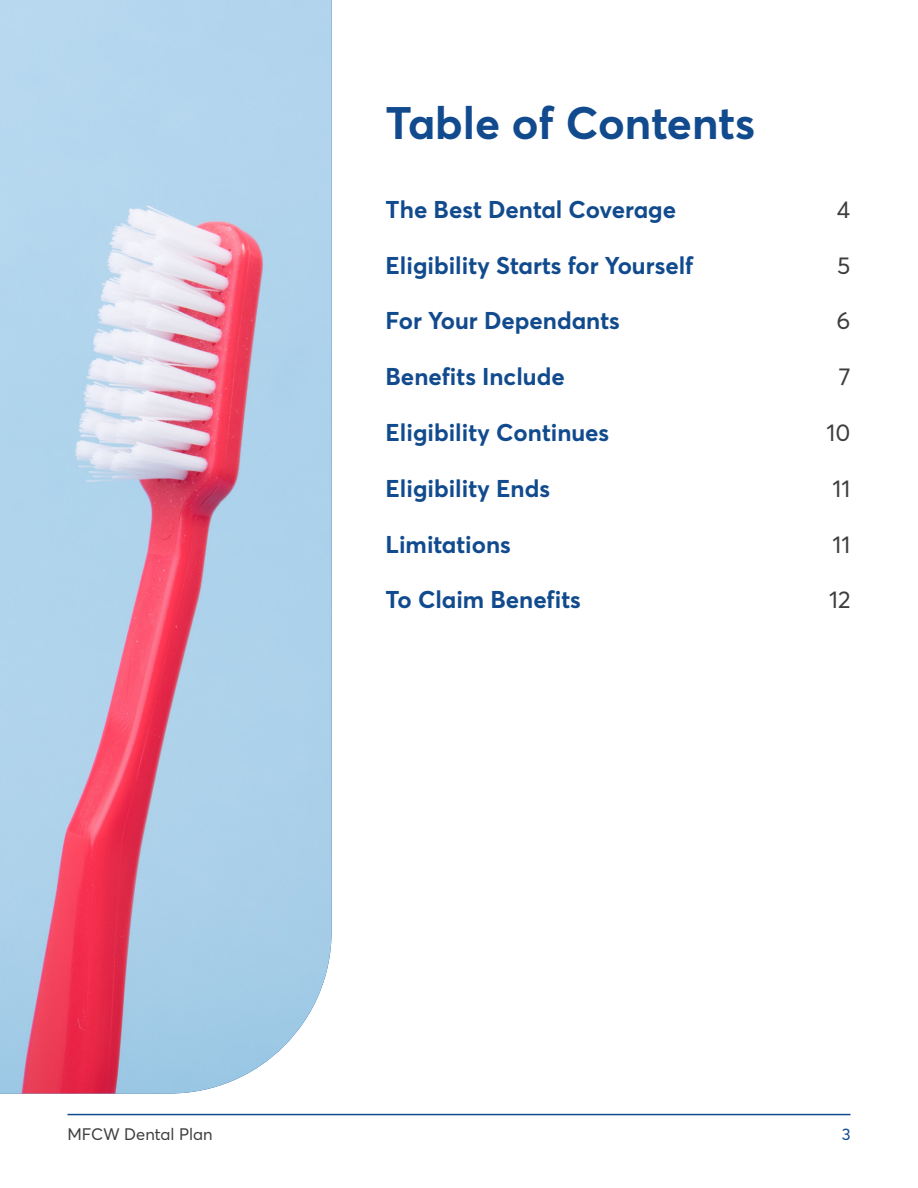
<style>
.page{position:relative;width:918px;height:1188px;background:#fff}
.page>*{position:absolute;margin:0;border:0;box-sizing:border-box;transform-origin:0 0}
.t1{font:700 45px "Averta PE";color:#114b8e}
.t2{font:700 24px "Averta PE";color:#114b8e}
.t3{font:24px "Averta PE";color:#3e3e3f}
.t4{font:16.5px "Averta PE";color:#3e3e3f}
.t5{font:16.5px "Averta PE";color:#114b8e}
</style>
<div class="page">
<img style="left:0;top:0;width:332px;height:1094px">
<hr style="left:68px;top:1114px;width:782px;height:1px;background:#114b8e">
<h1 class="t1" style="left:386px;top:91px;width:371px">Table of Contents</h1>
<h3 class="t2" style="left:386px;top:192px;width:292px">The Best Dental Coverage</h3>
<h3 class="t3" style="left:837px;top:193px;width:15px">4</h3>
<h3 class="t2" style="left:386px;top:248px;width:310px">Eligibility Starts for Yourself</h3>
<h3 class="t3" style="left:837px;top:249px;width:15px">5</h3>
<h3 class="t2" style="left:386px;top:304px;width:236px">For Your Dependants</h3>
<h3 class="t3" style="left:837px;top:304px;width:15px">6</h3>
<h3 class="t2" style="left:386px;top:360px;width:181px">Benefits Include</h3>
<h3 class="t3" style="left:839px;top:360px;width:13px">7</h3>
<h3 class="t2" style="left:386px;top:416px;width:225px">Eligibility Continues</h3>
<h3 class="t3" style="left:827px;top:416px;width:25px">10</h3>
<h3 class="t2" style="left:386px;top:471px;width:166px">Eligibility Ends</h3>
<h3 class="t3" style="left:833px;top:472px;width:19px">11</h3>
<h3 class="t2" style="left:386px;top:527px;width:127px">Limitations</h3>
<h3 class="t3" style="left:833px;top:528px;width:19px">11</h3>
<h3 class="t2" style="left:386px;top:583px;width:197px">To Claim Benefits</h3>
<h3 class="t3" style="left:829px;top:583px;width:23px">12</h3>
<p class="t4" style="left:68px;top:1122px;width:147px">MFCW Dental Plan</p>
<p class="t5" style="left:842px;top:1122px;width:10px">3</p>
</div>
